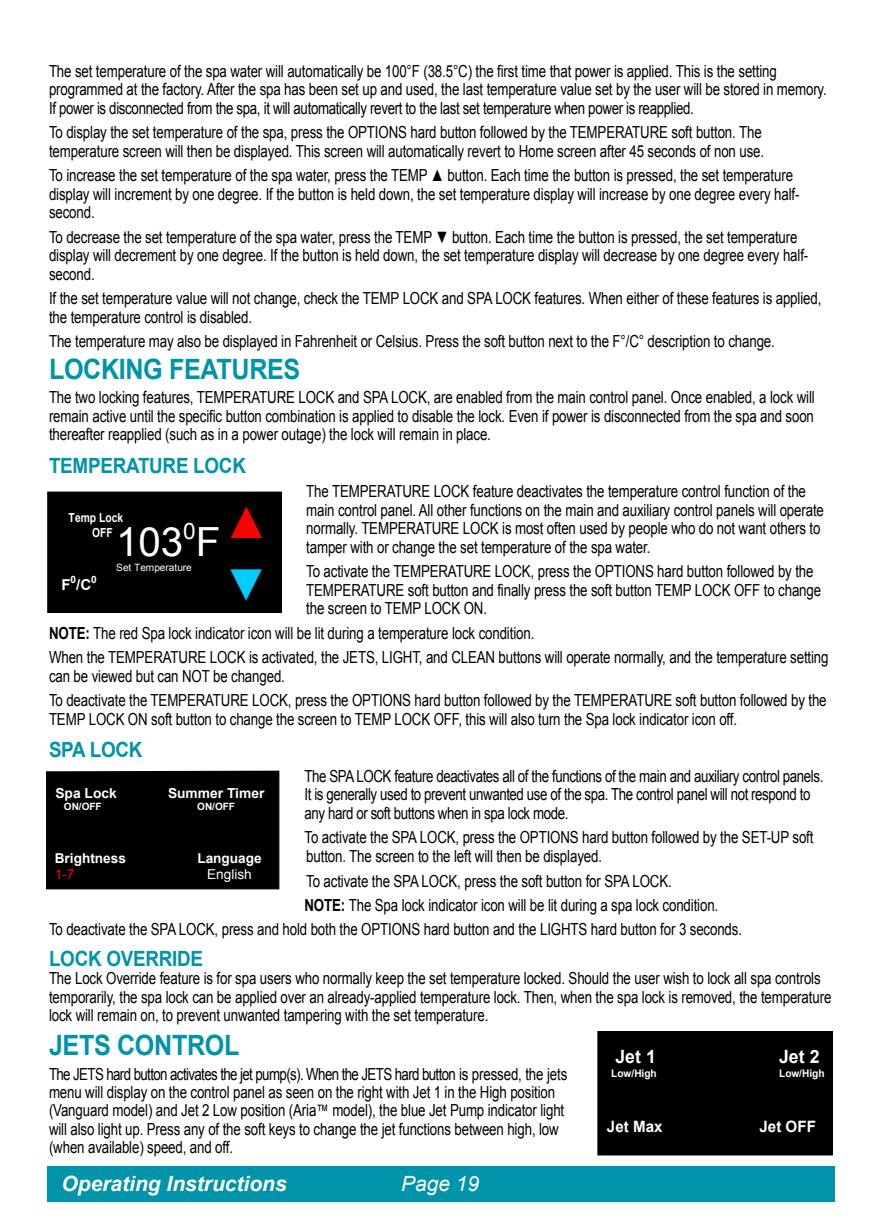
<style>
.page{position:relative;width:882px;height:1229px;background:#fff}
.page>*{position:absolute;margin:0;border:0;box-sizing:border-box;transform-origin:0 0}
.t1{font:700 45.15px "Arial";color:#0cf}
.t2{font:700 45.15px "Arial";color:#f00}
.t3{font:40.25px "Arial";color:#fff}
.t4{font:700 28px "Arial";letter-spacing:-.015em;color:#0094aa;scale:.9 1}
.t5{font:700 21px "Arial";letter-spacing:-.015em;color:#0094aa;scale:.9 1}
.t6{font:italic 700 21px "Arial";color:#fff}
.t7{font:italic 21px "Arial";color:#fff}
.t8{font:700 18.38px "Arial";color:#fff}
.t9{font:16.62px/18.4px "Arial";letter-spacing:-.01em;color:#000;scale:.8 1}
.t10{font:16.62px/18.4px "Arial";letter-spacing:-.03em;color:#000;scale:.8 1}
.t11{font:700 15.58px "Arial";letter-spacing:.005em;color:#fff}
.t12{font:700 15.05px "Arial";color:#fff}
.t13{font:700 13.83px "Arial";color:#fff}
.t14{font:700 13.65px "Arial";color:#fff}
.t15{font:13.65px "Arial";letter-spacing:-.005em;color:#fff}
.t16{font:13.65px "Arial";color:#f00}
.t17{font:700 12.42px/14.9px "Arial";letter-spacing:.005em;color:#fff;text-align:center;scale:.83 1}
.t18{font:700 10.5px "Arial";letter-spacing:-.005em;color:#fff}
.t19{font:10.15px "Arial";letter-spacing:-.005em;color:#fff}
.t20{font:700 10.15px "Arial";color:#fff}
.t21{font:700 9.97px "Arial";color:#fff}
.s1{font-weight:700}
.s2{font-size:15.75px}
</style>
<div class="page">
<div style="left:47px;top:1166px;width:788px;height:35px;background:#0094aa"></div>
<div style="left:48px;top:492px;width:233px;height:120px;background:#000"></div>
<div style="left:47px;top:491px;width:235px;height:122px;border:1px solid #000"></div>
<div style="left:597px;top:1031px;width:236px;height:124px;background:#000"></div>
<div style="left:46px;top:770px;width:234px;height:119px;background:#000"></div>
<p class="t9" style="left:49px;top:62px;width:974px">The set temperature of the spa water will automatically be 100°F (38.5°C) the first time that power is applied. This is the setting programmed at the factory. After the spa has been set up and used, the last temperature value set by the user will be stored in memory.<br>If power is disconnected from the spa, it will automatically revert to the last set temperature when power is reapplied.</p>
<p class="t9" style="left:49px;top:123px;width:398px">To display the set temperature of the spa, press the Options</p>
<p class="t9" style="left:49px;top:123px;width:895px;text-align:right">hard button followed by the TEMPERATURE soft button. The<br>temperature screen will then be displayed. This screen will automatically revert to Home screen after 45 seconds of non use.</p>
<p class="t9" style="left:49px;top:166px;width:450px">To increase the set temperature of the spa water, press the Temp</p>
<p class="t9" style="left:49px;top:166px;width:940px;text-indent:382px">▲ button. Each time the button is pressed, the set temperature display will increment by one degree. If the button is held down, the set temperature display will increase by one degree every half&shy;second.</p>
<p class="t9" style="left:49px;top:228px;width:456px">To decrease the set temperature of the spa water, press the Temp</p>
<p class="t9" style="left:49px;top:228px;width:951px;text-indent:386px">▼ button. Each time the button is pressed, the set temperature display will decrement by one degree. If the button is held down, the set temperature display will decrease by one degree every half&shy;second.</p>
<p class="t9" style="left:49px;top:289px;width:412px">If the set temperature value will not change, check the Temp</p>
<p class="t9" style="left:403px;top:289px;width:22px">Lock</p>
<p class="t9" style="left:442px;top:289px;width:89px">and Spa Lock</p>
<p class="t9" style="left:535px;top:289px;width:360px">features. When either of these features is applied,</p>
<p class="t9" style="left:49px;top:305px;width:909px;line-height:24.7px">the temperature control is disabled.<br>The temperature may also be displayed in Fahrenheit or Celsius. Press the soft button next to the F°/C° description to change.</p>
<h3 class="t4" style="left:49px;top:350px;width:20px">LOC</h3>
<h3 class="t4" style="left:101px;top:350px;width:131px">KIN G FEATUR</h3>
<h3 class="t4" style="left:267px;top:350px;width:35px">ES</h3>
<p class="t9" style="left:49px;top:388px;width:206px">The two locking features, Temperature</p>
<p class="t9" style="left:298px;top:388px;width:22px">Lock</p>
<p class="t9" style="left:49px;top:388px;width:959px;text-align:justify;text-indent:289px">and Spa Lock, are enabled from the main control panel. Once enabled, a lock will remain active until the specific button combination is applied to disable the lock. Even if power is disconnected from the spa and soon thereafter reapplied (such as in a power outage) the lock will remain in place.</p>
<p class="t5" style="left:49px;top:451px;width:86px">TEMPERATUR</p>
<p class="t5" style="left:176px;top:451px;width:34px">E LOC</p>
<p class="t5" style="left:232px;top:451px;width:17px">K</p>
<p class="t9" style="left:306px;top:482px;width:54px">The Temperature</p>
<p class="t9" style="left:434px;top:482px;width:22px">Lock</p>
<p class="t9" style="left:306px;top:482px;width:649px;text-indent:167px">feature deactivates the temperature control function of the main control panel. All other functions on the main and auxiliary control panels will operate normally. Temperature</p>
<h1 class="t2" style="left:224px;top:492px;width:46px">▲</h1>
<p class="t17" style="left:69px;top:511px;width:67px">TEMP LOCK<br>ON/OFF</p>
<p class="t9" style="left:463px;top:519px;width:22px">Lock</p>
<p class="t9" style="left:306px;top:519px;width:644px;text-indent:196px">is most often used by people who do not want others to tamper with or change the set temperature of the spa water.</p>
<p class="t9" style="left:306px;top:562px;width:130px">To activate the Temperature</p>
<p class="t9" style="left:495px;top:562px;width:149px">Lock, press the Options</p>
<h2 class="t3" style="left:116px;top:515px;width:106px">103<sup>0</sup>F</h2>
<p class="t19" style="left:116px;top:561px;width:77px">Set Temperature</p>
<p class="t9" style="left:306px;top:562px;width:645px;text-indent:351px">hard button followed by the<br>TEMPERATURE soft button and finally press the soft button TEMP LOCK OFF to change the screen to TEMP LOCK ON.</p>
<p class="t9" style="left:49px;top:620px;width:608px;line-height:24.7px"><span class="s1">NOTE:</span> The red Spa lock indicator icon will be lit during a temperature lock condition.<br>When the Temperature</p>
<h1 class="t1" style="left:224px;top:554px;width:46px">▼</h1>
<p class="t20" style="left:71px;top:572px;width:7px">0</p>
<p class="t20" style="left:91px;top:572px;width:7px">0</p>
<p class="t12" style="left:61px;top:574px;width:31px">F /C</p>
<p class="t9" style="left:210px;top:648px;width:22px">Lock</p>
<p class="t9" style="left:249px;top:648px;width:186px">is activated, the Jets , Light</p>
<p class="t9" style="left:419px;top:648px;width:64px">, and Clean</p>
<p class="t9" style="left:499px;top:648px;width:414px">buttons will operate normally, and the temperature setting</p>
<p class="t9" style="left:49px;top:663px;width:296px;line-height:24.7px">can be viewed but can NOT be changed.<br>To deactivate the Temperature</p>
<p class="t9" style="left:252px;top:691px;width:149px">Lock, press the Options</p>
<p class="t9" style="left:49px;top:691px;width:974px;text-indent:366px">hard button followed by the TEMPERATURE soft button followed by the<br>TEMP LOCK ON soft button to change the screen to TEMP LOCK OFF, this will also turn the Spa lock indicator icon off.</p>
<p class="t5" style="left:49px;top:736px;width:61px">SPA LOC</p>
<p class="t5" style="left:129px;top:736px;width:17px">K</p>
<p class="t9" style="left:304px;top:767px;width:87px">The Spa Lock</p>
<p class="t10" style="left:304px;top:767px;width:650px;text-indent:90px">feature deactivates all of the functions of the main and auxiliary control panels.<br>It is generally used to prevent unwanted use of the spa. The control panel will not respond to any hard or soft buttons when in spa lock mode.</p>
<p class="t9" style="left:304px;top:828px;width:293px">To activate the Spa Lock, press the Options</p>
<p class="t13" style="left:55px;top:783px;width:63px">SPA LOCK</p>
<p class="t21" style="left:64px;top:800px;width:39px">ON/OFF</p>
<p class="t13" style="left:168px;top:783px;width:98px">SUMMER TIMER</p>
<p class="t21" style="left:197px;top:800px;width:39px">ON/OFF</p>
<p class="t9" style="left:306px;top:828px;width:636px;text-indent:276px">hard button followed by the SET-UP soft button. The screen to the left will then be displayed.</p>
<p class="t9" style="left:306px;top:871px;width:459px">To activate the Spa Lock, press the soft button for SPA LOCK.</p>
<p class="t9" style="left:305px;top:896px;width:519px"><span class="s1">NOTE:</span> The Spa lock indicator icon will be lit during a spa lock condition.</p>
<p class="t9" style="left:49px;top:919px;width:868px">To deactivate the SPA LOCK, press and hold both the OPTIONS hard button and the LIGHTS hard button for 3 seconds.</p>
<p class="t5" style="left:49px;top:944px;width:15px">LOC</p>
<p class="t5" style="left:88px;top:944px;width:129px">K OVERRIDE</p>
<p class="t9" style="left:49px;top:969px;width:980px">The Lock Override feature is for spa users who normally keep the set temperature locked. Should the user wish to lock all spa controls temporarily, the spa lock can be applied over an already-applied temperature lock. Then, when the spa lock is removed, the temperature lock will remain on, to prevent unwanted tampering with the set temperature.</p>
<h3 class="t4" style="left:49px;top:1026px;width:116px">JETS CONTRO</h3>
<h3 class="t4" style="left:224px;top:1026px;width:19px">L</h3>
<p class="t9" style="left:49px;top:1064px;width:649px">The JETS hard button activates the jet pump(s). When the Jets hard button is pressed, the jets menu will display on the control panel as seen on the right with Jet 1 in the High position (Vanguard model) and Jet 2 Low position (Aria<span class="s2">™</span> model), the blue Jet Pump indicator light will also light up. Press any of the soft keys to change the jet functions between high, low (when available) speed, and off.</p>
<p class="t6" style="left:62px;top:1170px;width:227px">Operating Instructions</p>
<p class="t7" style="left:401px;top:1169px;width:80px">Page 19</p>
<p class="t14" style="left:55px;top:849px;width:73px">BRIGHTNESS</p>
<p class="t16" style="left:55px;top:865px;width:21px">1-7</p>
<p class="t14" style="left:197px;top:849px;width:66px">LANGUAGE</p>
<p class="t15" style="left:207px;top:865px;width:46px">English</p>
<p class="t8" style="left:615px;top:1044px;width:42px">JET 1</p>
<p class="t18" style="left:611px;top:1066px;width:47px">LOW/HIGH</p>
<p class="t8" style="left:779px;top:1044px;width:42px">JET 2</p>
<p class="t18" style="left:779px;top:1066px;width:47px">LOW/HIGH</p>
<p class="t11" style="left:607px;top:1116px;width:57px">JET MAX</p>
<p class="t11" style="left:759px;top:1116px;width:58px">JET OFF</p>
</div>
